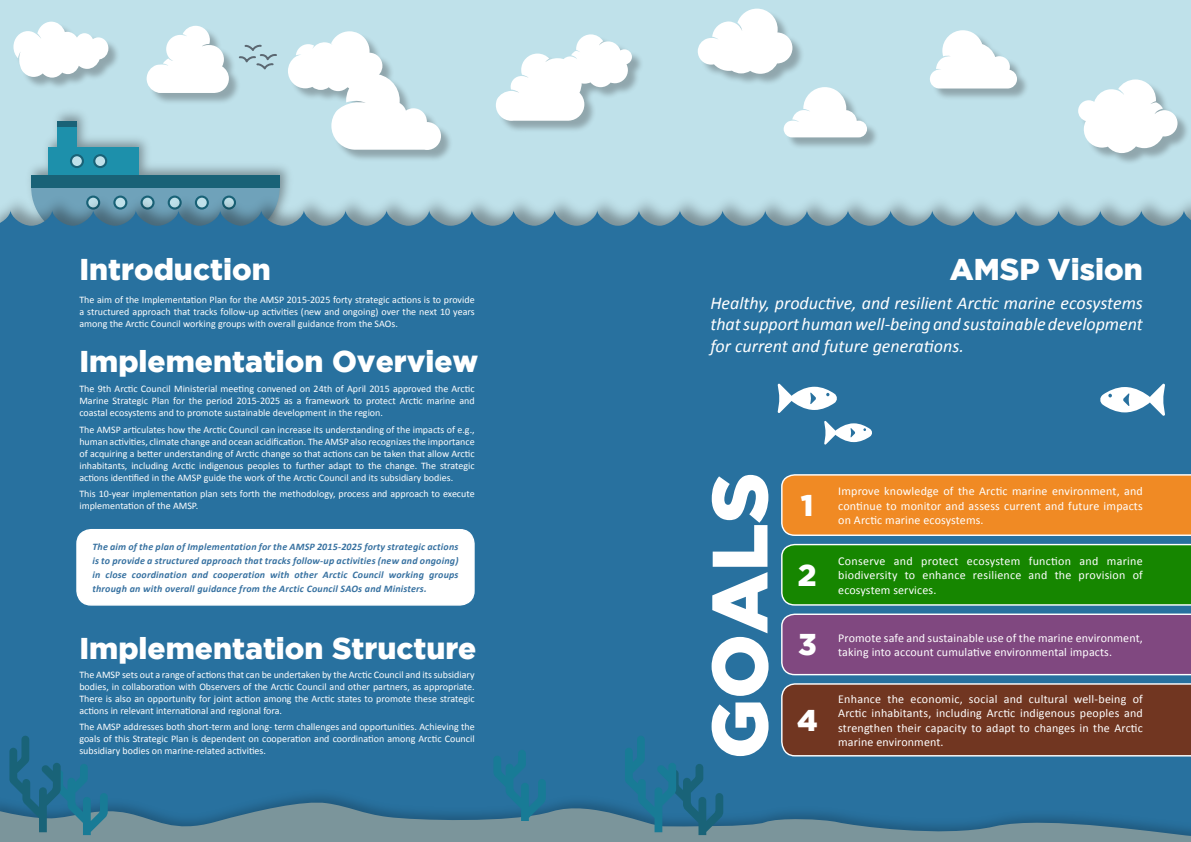
<style>
.page{position:relative;width:1191px;height:842px;background:#fff}
.page>*{position:absolute;margin:0;border:0;box-sizing:border-box;transform-origin:0 0}
.t1{font:900 78.2px "Gotham";color:#fff}
.t2{font:900 30px "Gotham";color:#fff}
.t3{font:italic 18px/21.6px "Calibri";color:#fff;text-align:justify}
.t4{font:12px/14.4px "Calibri";letter-spacing:.01em;color:#fff;text-align:justify}
.t5{font:10px/12px "Calibri";color:#fff;text-align:justify}
.t6{font:italic 700 10px/14px "Calibri";letter-spacing:.02em;color:#3872a1;text-align:justify}
</style>
<div class="page">
<div style="left:0;top:0;width:1191px;height:380px;background:#bfe1ea"></div>
<img style="left:30px;top:166px;width:259px;height:22px">
<svg style="left:31px;top:187px;width:249px;height:1px"></svg>
<div style="left:31px;top:175px;width:249px;height:12px;background:#196277"></div>
<div style="left:48px;top:147px;width:90px;height:28px;background:#1d90ab"></div>
<div style="left:70px;top:154px;width:14px;height:14px;background:#196277;border-radius:50%"></div>
<div style="left:93px;top:154px;width:14px;height:14px;background:#196277;border-radius:50%"></div>
<img style="left:4px;top:188px;width:1187px;height:22px">
<div style="left:0;top:210px;width:1191px;height:575px;background:#28719f"></div>
<div style="left:0;top:785px;width:1191px;height:14px;background:#28719f"></div>
<svg style="left:0;top:799px;width:1191px;height:43px;background:#538199"></svg>
<svg style="left:780px;top:473px;width:411px;height:64px;background:#e88e33"></svg>
<svg style="left:780px;top:543px;width:411px;height:63px;background:#208a10"></svg>
<svg style="left:780px;top:613px;width:411px;height:63px;background:#835186"></svg>
<svg style="left:780px;top:682px;width:411px;height:75px;background:#743f2d"></svg>
<svg style="left:1099px;top:383px;width:66px;height:33px"></svg>
<svg style="left:824px;top:420px;width:48px;height:25px"></svg>
<svg style="left:777px;top:383px;width:60px;height:30px"></svg>
<svg style="left:625px;top:736px;width:98px;height:99px;background:#2a7396"></svg>
<div style="left:77px;top:530px;width:397px;height:75px;background:#fff;border-radius:14px"></div>
<div style="left:76px;top:529px;width:399px;height:77px;border:1px solid #fff;border-radius:14px"></div>
<div style="left:15px;top:10px;width:1175px;height:156px;background:#231f20;opacity:.3"></div>
<svg style="left:13px;top:22px;width:95px;height:56px"></svg>
<svg style="left:147px;top:26px;width:82px;height:67px"></svg>
<svg style="left:930px;top:30px;width:87px;height:59px"></svg>
<svg style="left:783px;top:87px;width:84px;height:50px"></svg>
<svg style="left:698px;top:9px;width:94px;height:65px"></svg>
<svg style="left:288px;top:31px;width:153px;height:119px"></svg>
<svg style="left:1078px;top:79px;width:99px;height:74px"></svg>
<svg style="left:496px;top:34px;width:136px;height:87px"></svg>
<svg style="left:237px;top:44px;width:41px;height:29px"></svg>
<svg style="left:9px;top:736px;width:99px;height:99px;background:#2f7495"></svg>
<svg style="left:493px;top:750px;width:53px;height:71px;background:#257599"></svg>
<h2 class="t2" style="left:79px;top:252px;width:193px">Introduction</h2>
<p class="t5" style="left:79px;top:293px;width:397px">The aim of the Implementation Plan for the AMSP 2015-2025 forty strategic actions is to provide a structured approach that tracks follow-up activities (new and ongoing) over the next 10 years among the Arctic Council working groups with overall guidance from the SAOs.</p>
<h2 class="t2" style="left:79px;top:344px;width:400px">Implementation Overview</h2>
<p class="t5" style="left:79px;top:383px;width:397px">The 9th Arctic Council Ministerial meeting convened on 24th of April 2015 approved the Arctic Marine Strategic Plan for the period 2015-2025 as a framework to protect Arctic marine and coastal ecosystems and to promote sustainable development in the region.</p>
<p class="t5" style="left:79px;top:423px;width:397px">The AMSP articulates how the Arctic Council can increase its understanding of the impacts of e.g., human activities, climate change and ocean acidification. The AMSP also recognizes the importance of acquiring a better understanding of Arctic change so that actions can be taken that allow Arctic inhabitants, including Arctic indigenous peoples to further adapt to the change. The strategic actions identified in the AMSP guide the work of the Arctic Council and its subsidiary bodies.</p>
<p class="t5" style="left:79px;top:487px;width:397px">This 10-year implementation plan sets forth the methodology, process and approach to execute implementation of the AMSP.</p>
<p class="t6" style="left:92px;top:540px;width:367px">The aim of the plan of Implementation for the AMSP 2015-2025 forty strategic actions is to provide a structured approach that tracks follow-up activities (new and ongoing) in close coordination and cooperation with other Arctic Council working groups through an with overall guidance from the Arctic Council SAOs and Ministers.</p>
<h2 class="t2" style="left:79px;top:631px;width:398px">Implementation Structure</h2>
<p class="t5" style="left:79px;top:668px;width:397px">The AMSP sets out a range of actions that can be undertaken by the Arctic Council and its subsidiary bodies, in collaboration with Observers of the Arctic Council and other partners, as appropriate.<br>There is also an opportunity for joint action among the Arctic states to promote these strategic actions in relevant international and regional fora.</p>
<p class="t5" style="left:79px;top:721px;width:397px">The AMSP addresses both short-term and long- term challenges and opportunities. Achieving the goals of this Strategic Plan is dependent on cooperation and coordination among Arctic Council subsidiary bodies on marine-related activities.</p>
<h2 class="t2" style="left:950px;top:252px;width:194px">AMSP Vision</h2>
<h3 class="t3" style="left:710px;top:291px;width:434px">Healthy, productive, and resilient Arctic marine ecosystems that support human well-being and sustainable development for current and future generations.</h3>
<h1 class="t1" style="left:694px;top:759px;width:288px;rotate:-90deg">GOALS</h1>
<p class="t4" style="left:838px;top:484px;width:306px">Improve knowledge of the Arctic marine environment, and continue to monitor and assess current and future impacts on Arctic marine ecosystems.</p>
<h2 class="t2" style="left:801px;top:488px;width:14px">1</h2>
<p class="t4" style="left:838px;top:554px;width:306px">Conserve and protect ecosystem function and marine biodiversity to enhance resilience and the provision of ecosystem services.</p>
<p class="t4" style="left:838px;top:630px;width:306px">Promote safe and sustainable use of the marine environment, taking into account cumulative environmental impacts.</p>
<p class="t4" style="left:838px;top:692px;width:306px">Enhance the economic, social and cultural well-being of Arctic inhabitants, including Arctic indigenous peoples and strengthen their capacity to adapt to changes in the Arctic marine environment.</p>
<h2 class="t2" style="left:798px;top:558px;width:20px">2</h2>
<h2 class="t2" style="left:798px;top:627px;width:20px">3</h2>
<h2 class="t2" style="left:797px;top:703px;width:22px">4</h2>
</div>
